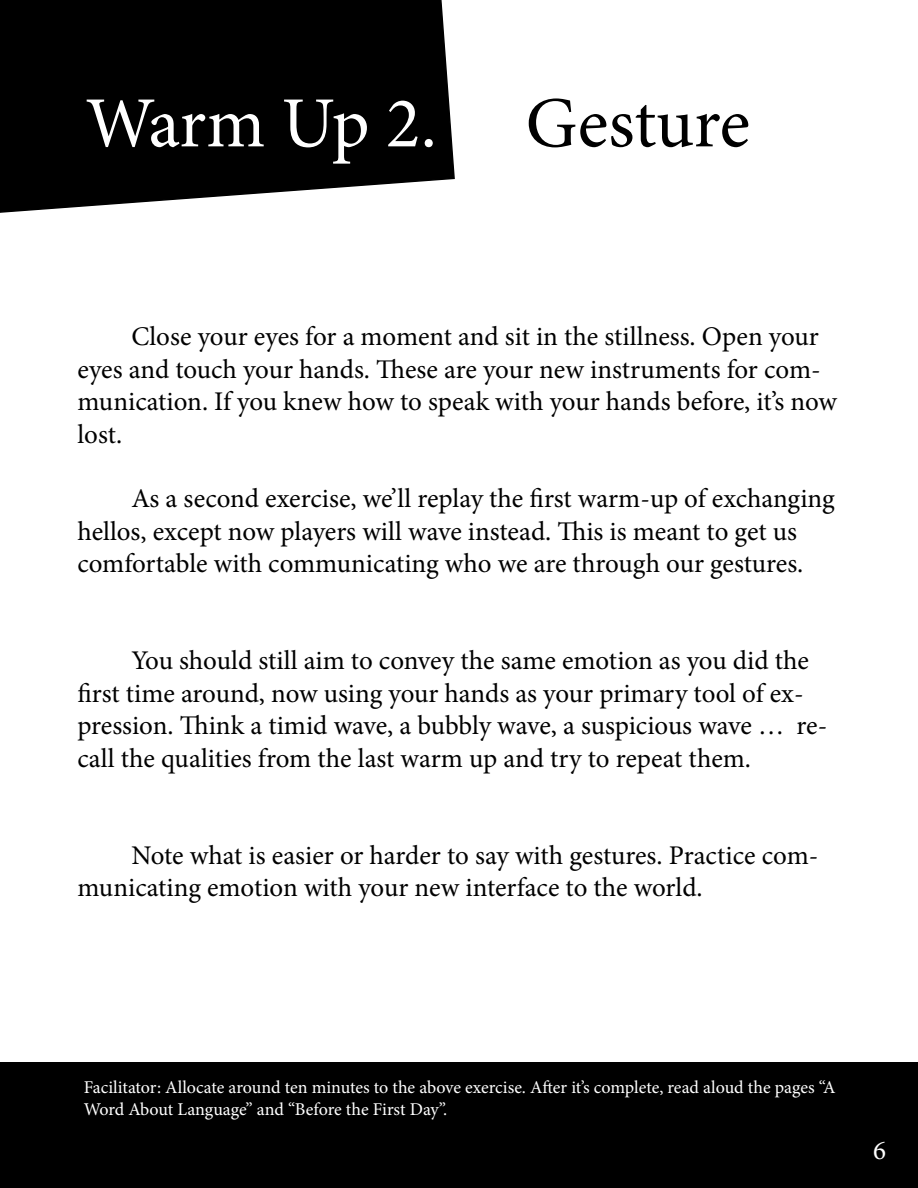
<style>
.page{position:relative;width:918px;height:1188px;background:#fff}
.page>*{position:absolute;margin:0;border:0;box-sizing:border-box;transform-origin:0 0}
.t1{font:72px "Minion Pro";color:#fff}
.t2{font:27px/32.4px "Minion Pro";letter-spacing:-.005em;color:#000}
.t3{font:27px "Minion Pro";color:#fff}
.t4{font:18px/21.6px "Minion Pro";color:#fff}
.s1{color:#000}
</style>
<div class="page">
<svg style="left:0;top:0;width:455px;height:213px;background:#171717"></svg>
<div style="left:0;top:1062px;width:918px;height:126px;background:#000"></div>
<h1 class="t1" style="left:86px;top:75px;width:666px">Warm Up 2. <span class="s1">Gesture</span></h1>
<p class="t2" style="left:77px;top:321px;width:761px;text-indent:54px">Close your eyes for a moment and sit in the stillness. Open your eyes and touch your hands. These are your new instruments for com&shy;munication. If you knew how to speak with your hands before, it’s now lost.</p>
<p class="t2" style="left:77px;top:483px;width:759px;text-indent:54px">As a second exercise, we’ll replay the first warm-up of exchanging hellos, except now players will wave instead. This is meant to get us comfortable with communicating who we are through our gestures.</p>
<p class="t2" style="left:77px;top:645px;width:751px;text-indent:54px">You should still aim to convey the same emotion as you did the first time around, now using your hands as your primary tool of ex&shy;pression. Think a timid wave, a bubbly wave, a suspicious wave … re&shy;call the qualities from the last warm up and try to repeat them.</p>
<p class="t2" style="left:77px;top:839px;width:743px;text-indent:54px">Note what is easier or harder to say with gestures. Practice com&shy;municating emotion with your new interface to the world.</p>
<p class="t4" style="left:84px;top:1077px;width:753px">Facilitator: Allocate around ten minutes to the above exercise. After it’s complete, read aloud the pages “A<br>Word About Language” and “Before the First Day”.</p>
<p class="t3" style="left:873px;top:1132px;width:14px">6</p>
</div>
